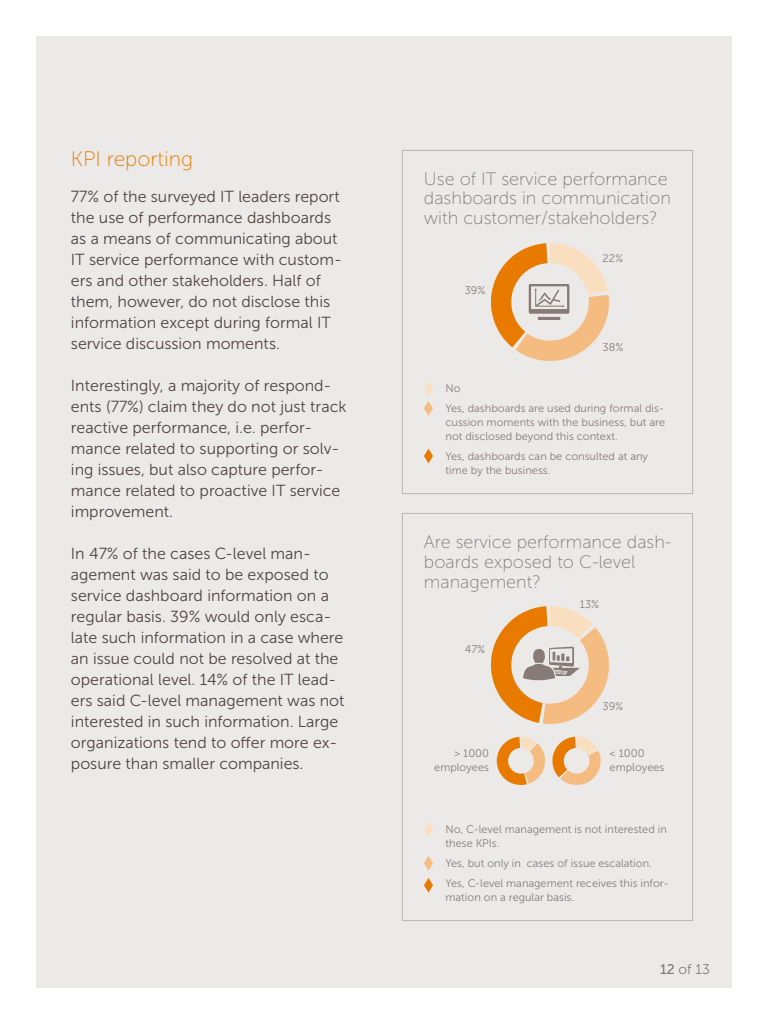
<style>
.page{position:relative;width:768px;height:1024px;background:#fff}
.page>*{position:absolute;margin:0;border:0;box-sizing:border-box;transform-origin:0 0}
.t1{font:165.3px/363px "Chartwell Pies";color:#e97a00}
.t2{font:67.6px "Chartwell Pies";color:#e97a00}
.t3{font:21px "Museo Sans 100";color:#e97a00}
.t4{font:18px/20px "Museo Sans 100";color:#877b77}
.t5{font:16px/21px "Museo Sans 300";color:#51443f}
.t6{font:14px "Museo Sans 300";color:#877b77}
.t7{font:11px/14px "Museo Sans 300";color:#877b77}
.s1{color:#f9debf}
.s2{color:#f4bc80}
.s3{color:#eceae9}
.s4{font-family:"Museo Sans 500"}
</style>
<div class="page">
<div style="left:36px;top:36px;width:696px;height:952px;background:#eceae9"></div>
<div style="left:402px;top:150px;width:291px;height:344px;border:1px solid #bcb4b1"></div>
<div style="left:402px;top:513px;width:291px;height:408px;border:1px solid #bcb4b1"></div>
<svg style="left:424px;top:822px;width:9px;height:15px"></svg>
<svg style="left:424px;top:381px;width:9px;height:35px"></svg>
<svg style="left:424px;top:856px;width:9px;height:15px"></svg>
<svg style="left:424px;top:449px;width:9px;height:14px"></svg>
<svg style="left:424px;top:878px;width:9px;height:15px"></svg>
<svg style="left:529px;top:284px;width:40px;height:36px"></svg>
<svg style="left:523px;top:647px;width:57px;height:34px"></svg>
<h3 class="t3" style="left:71px;top:147px;width:124px">KPI reporting</h3>
<p class="t5" style="left:71px;top:186px;width:272px">77% of the surveyed IT leaders report the use of performance dashboards as a means of communicating about IT service performance with custom&shy;ers and other stakeholders. Half of them, however, do not disclose this information except during formal IT service discussion moments.</p>
<p class="t5" style="left:71px;top:375px;width:277px">Interestingly, a majority of respond&shy;ents (77%) claim they do not just track reactive performance, i.e. perfor&shy;mance related to supporting or solv&shy;ing issues, but also capture perfor&shy;mance related to proactive IT service improvement.</p>
<p class="t5" style="left:71px;top:543px;width:275px">In 47% of the cases C-level man&shy;agement was said to be exposed to service dashboard information on a regular basis. 39% would only esca&shy;late such information in a case where an issue could not be resolved at the operational level. 14% of the IT lead&shy;ers said C-level management was not interested in such information. Large organizations tend to offer more ex&shy;posure than smaller companies.</p>
<p class="t4" style="left:424px;top:169px;width:248px">Use of IT service performance dashboards in communication with customer/stakeholders?</p>
<h1 class="t1" style="left:483px;top:117px;width:262px"><span class="s1">22</span><span class="s2">7</span><span class="s3">1</span>+38<span class="s3">H<br></span><span class="s1">13</span><span class="s2">38</span><span class="s3">1</span>+46<span class="s3">H</span></h1>
<h2 class="t2" style="left:493px;top:719px;width:164px"><span class="s1">11</span><span class="s2">3</span>+53<span class="s3">A</span><span class="s1">17</span><span class="s2">44</span><span class="s3">1</span>+36<span class="s3">A</span></h2>
<p class="t7" style="left:603px;top:252px;width:22px">22%</p>
<p class="t7" style="left:465px;top:284px;width:22px">39%</p>
<p class="t7" style="left:603px;top:340px;width:22px">38%</p>
<p class="t7" style="left:446px;top:379px;width:220px;line-height:20px">No<br>Yes, dashboards are used during formal dis-</p>
<p class="t7" style="left:446px;top:416px;width:221px">cussion moments with the business, but are not disclosed beyond this context.</p>
<p class="t7" style="left:446px;top:450px;width:204px">Yes, dashboards can be consulted at any time by the business.</p>
<p class="t4" style="left:424px;top:532px;width:249px">Are service performance dash&shy;boards exposed to C-level management?</p>
<p class="t7" style="left:580px;top:598px;width:21px">13%</p>
<p class="t7" style="left:465px;top:642px;width:22px">47%</p>
<p class="t7" style="left:603px;top:699px;width:22px">39%</p>
<p class="t7" style="left:610px;top:746px;width:56px">&lt; 1000 employees</p>
<p class="t7" style="left:434px;top:746px;width:56px;text-align:right">&gt; 1000 employees</p>
<p class="t7" style="left:446px;top:823px;width:223px">No, C-level management is not interested in these KPIs.</p>
<p class="t7" style="left:446px;top:854px;width:225px;line-height:20px">Yes, but only in cases of issue escalation.<br>Yes, C-level management receives this infor-</p>
<p class="t7" style="left:446px;top:891px;width:130px">mation on a regular basis.</p>
<p class="t6" style="left:660px;top:961px;width:51px"><span class="s4">12</span> of 13</p>
</div>
